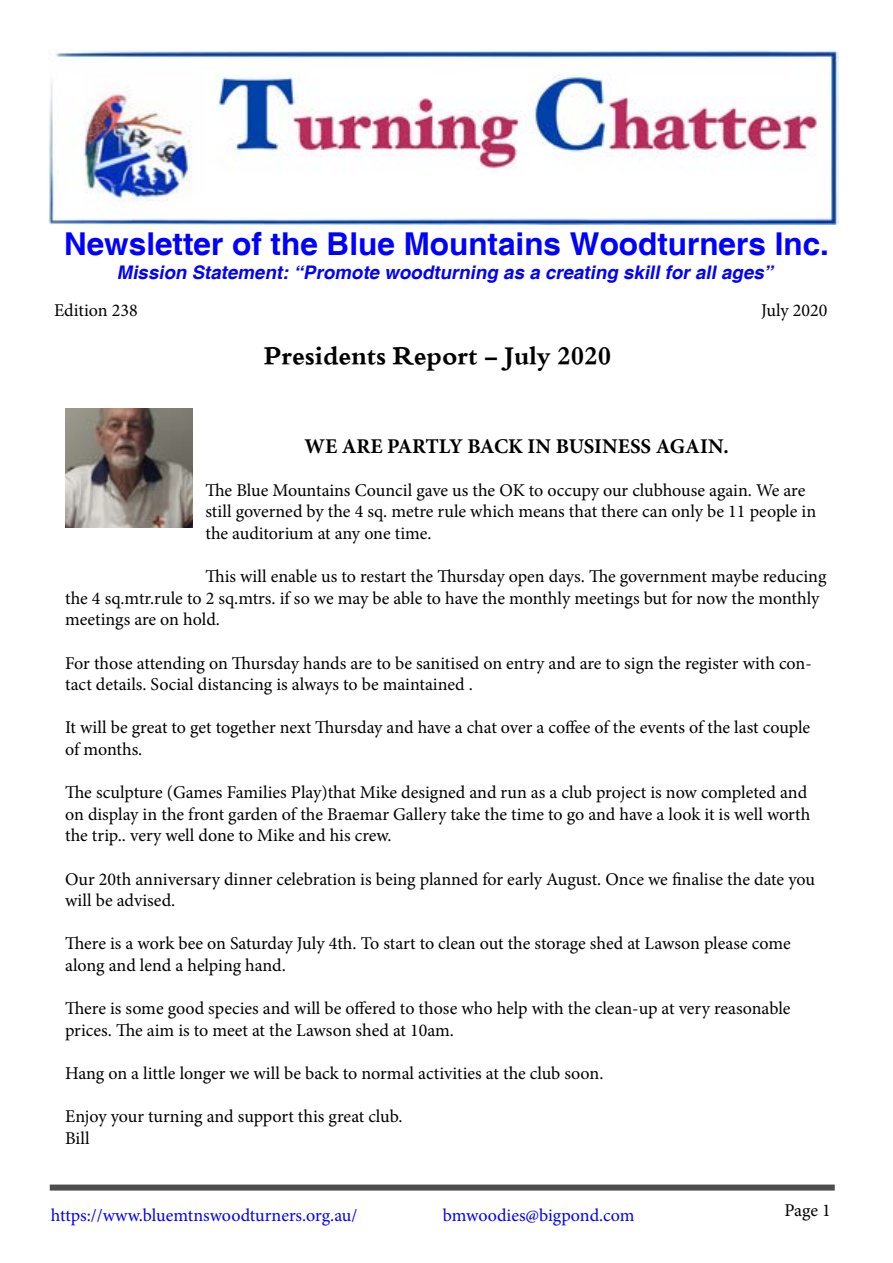
<style>
.page{position:relative;width:893px;height:1263px;background:#fff}
.page>*{position:absolute;margin:0;border:0;box-sizing:border-box;transform-origin:0 0}
.t1{font:700 31.5px "Helvetica";color:#00f}
.t2{font:700 27px "Traditional Arabic";color:#000}
.t3{font:700 21px "Minion Pro";color:#000}
.t4{font:italic 700 18.75px "Helvetica";color:#00f}
.t5{font:18px/21.6px "Minion Pro";letter-spacing:-.005em;color:#000}
.t6{font:18px "Minion Pro";letter-spacing:-.005em;color:#00f}
</style>
<div class="page">
<img style="left:65px;top:408px;width:128px;height:119px">
<img style="left:49px;top:49px;width:790px;height:175px">
<div style="left:50px;top:1184px;width:785px;height:6px;background:#4d4d4d"></div>
<h1 class="t1" style="left:64px;top:225px;width:766px">Newsletter of the Blue Mountains Woodturners Inc.</h1>
<p class="t4" style="left:117px;top:261px;width:662px">Mission Statement:“Promote woodturning as a creating skillforallages”</p>
<p class="t5" style="left:54px;top:300px;width:85px">Edition 238</p>
<p class="t5" style="left:761px;top:300px;width:68px">July 2020</p>
<h2 class="t2" style="left:264px;top:341px;width:349px">Presidents Report - July 2020</h2>
<p class="t3" style="left:304px;top:431px;width:426px">WE ARE PARTLY BACK IN BUSINESS AGAIN.</p>
<p class="t5" style="left:205px;top:479px;width:612px">The Blue Mountains Council gave us the OK to occupy our clubhouse again. We are still governed by the 4 sq. metre rule which means that there can only be 11 people in the auditorium at any one time.</p>
<p class="t5" style="left:65px;top:566px;width:763px;text-indent:140px">This will enable us to restart the Thursday open days. The government maybe reducing the 4 sq.mtr.rule to 2 sq.mtrs. if so we may be able to have the monthly meetings but for now the monthly meetings are on hold.</p>
<p class="t5" style="left:65px;top:652px;width:748px">For those attending on Thursday hands are to be sanitised on entry and are to sign the register with con&shy;tact details. Social distancing is always to be maintained .</p>
<p class="t5" style="left:65px;top:717px;width:747px">It will be great to get together next Thursday and have a chat over a coffee of the events of the last couple of months.</p>
<p class="t5" style="left:65px;top:782px;width:747px">The sculpture (Games Families Play)that Mike designed and run as a club project is now completed and on display in the front garden of the Braemar Gallery take the time to go and have a look it is well worth the trip.. very well done to Mike and his crew.</p>
<p class="t5" style="left:65px;top:868px;width:751px">Our 20th anniversary dinner celebration is being planned for early August. Once we finalise the date you will be advised.</p>
<p class="t5" style="left:65px;top:933px;width:727px">There is a work bee on Saturday July 4th. To start to clean out the storage shed at Lawson please come along and lend a helping hand.</p>
<p class="t5" style="left:65px;top:998px;width:727px">There is some good species and will be offered to those who help with the clean-up at very reasonable prices. The aim is to meet at the Lawson shed at 10am.</p>
<p class="t5" style="left:65px;top:1062px;width:540px">Hang on a little longer we will be back to normal activities at the club soon.</p>
<p class="t5" style="left:65px;top:1106px;width:339px">Enjoy your turning and support this great club.<br>Bill</p>
<p class="t6" style="left:51px;top:1203px;width:308px">https://www.bluemtnswoodturners.org.au/</p>
<p class="t6" style="left:443px;top:1203px;width:193px">bmwoodies@bigpond.com</p>
<p class="t5" style="left:784px;top:1199px;width:48px">Page 1</p>
</div>
